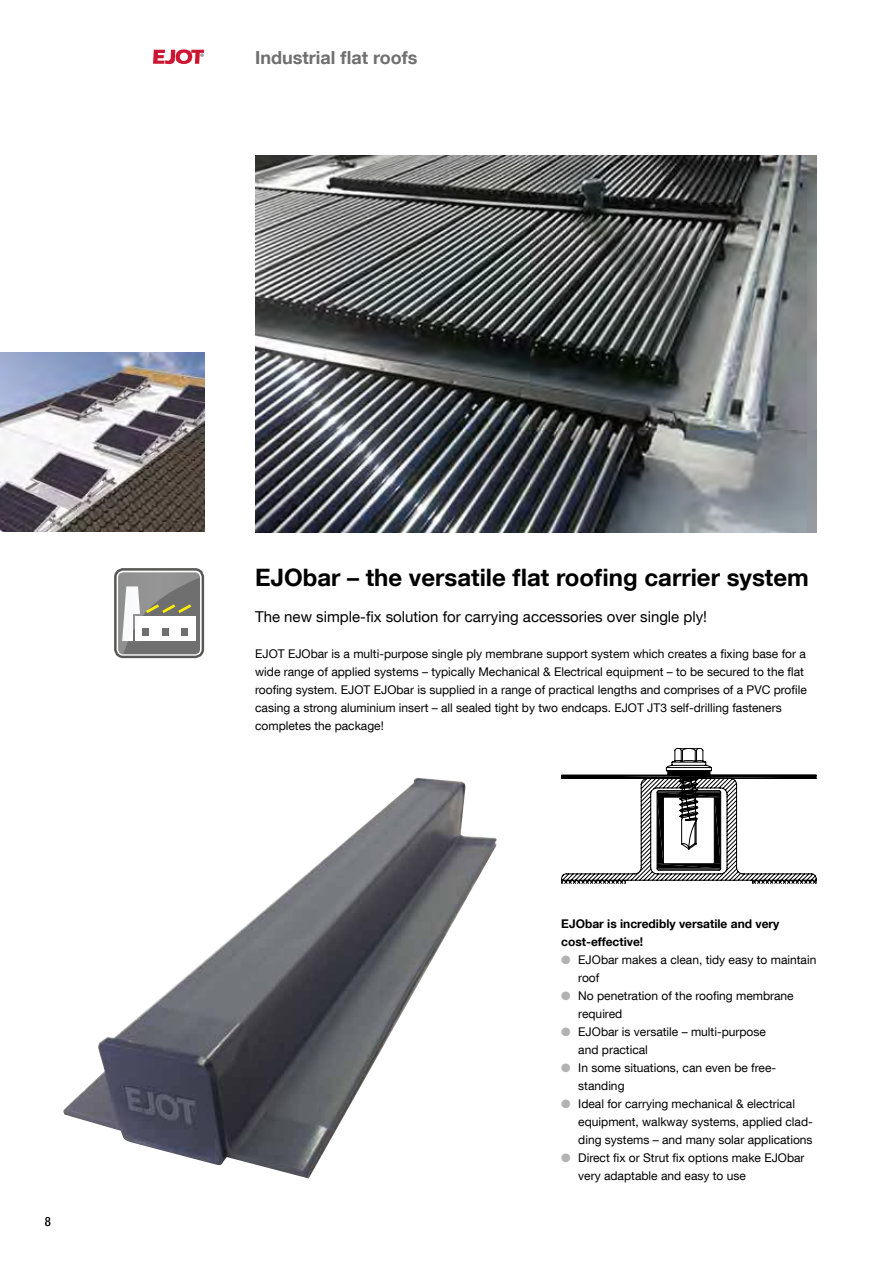
<style>
.page{position:relative;width:893px;height:1263px;background:#fff}
.page>*{position:absolute;margin:0;border:0;box-sizing:border-box;transform-origin:0 0}
.t1{font:700 24px "Helvetica Neue LT Com";color:#000}
.t2{font:700 18px "Helvetica Neue LT Com";color:#706f6f}
.t3{font:15px "Helvetica Neue LT Com";color:#000}
.t4{font:500 condensed 12.75px "Helvetica Neue LT Com";color:#000}
.t5{font:12px/18px "Helvetica Neue LT Com";color:#000}
.t6{font:700 12px/18px "Helvetica Neue LT Com";color:#000}
.s1{color:#b3b2b2}
</style>
<div class="page">
<svg style="left:153px;top:49px;width:51px;height:15px"></svg>
<img style="left:63px;top:778px;width:434px;height:400px">
<div style="left:114px;top:568px;width:90px;height:90px;border:8px solid #575756;border-radius:5px"></div>
<div style="left:117px;top:571px;width:85px;height:85px;border:3px solid #fff;border-radius:5px"></div>
<svg style="left:118px;top:572px;width:82px;height:82px"></svg>
<svg style="left:561px;top:748px;width:255px;height:136px"></svg>
<div style="left:668px;top:770px;width:42px;height:5px;background:#000"></div>
<img style="left:255px;top:155px;width:561px;height:377px">
<img style="left:0;top:352px;width:204px;height:180px">
<p class="t4" style="left:45px;top:1214px;width:8px">8</p>
<h2 class="t2" style="left:255px;top:46px;width:164px">Industrial flat roofs</h2>
<h1 class="t1" style="left:255px;top:562px;width:555px">EJObar – the versatile flat roofing carrier system</h1>
<p class="t3" style="left:255px;top:607px;width:453px">The new simple-fix solution for carrying accessories over single ply!</p>
<p class="t5" style="left:255px;top:645px;width:553px">EJOT EJObar is a multi-purpose single ply membrane support system which creates a fixing base for a wide range of applied systems – typically Mechanical &amp; Electrical equipment – to be secured to the flat roofing system. EJOT EJObar is supplied in a range of practical lengths and comprises of a PVC profile casing a strong aluminium insert – all sealed tight by two endcaps. EJOT JT3 self-drilling fasteners completes the package!</p>
<p class="t6" style="left:561px;top:914px;width:220px">EJObar is incredibly versatile and very cost-effective!</p>
<p class="t5" style="left:578px;top:951px;width:240px;text-indent:-17px"><span class="s1">●</span> EJObar makes a clean, tidy easy to maintain roof</p>
<p class="t5" style="left:578px;top:987px;width:217px;text-indent:-17px"><span class="s1">●</span> No penetration of the roofing membrane required</p>
<p class="t5" style="left:578px;top:1023px;width:189px;text-indent:-17px"><span class="s1">●</span> EJObar is versatile – multi-purpose and practical</p>
<p class="t5" style="left:578px;top:1059px;width:199px;text-indent:-17px"><span class="s1">●</span> In some situations, can even be free&shy;standing</p>
<p class="t5" style="left:578px;top:1095px;width:236px;text-indent:-17px"><span class="s1">●</span> Ideal for carrying mechanical &amp; electrical equipment, walkway systems, applied clad&shy;ding systems – and many solar applications</p>
<p class="t5" style="left:578px;top:1149px;width:228px;text-indent:-17px"><span class="s1">●</span> Direct fix or Strut fix options make EJObar very adaptable and easy to use</p>
</div>
